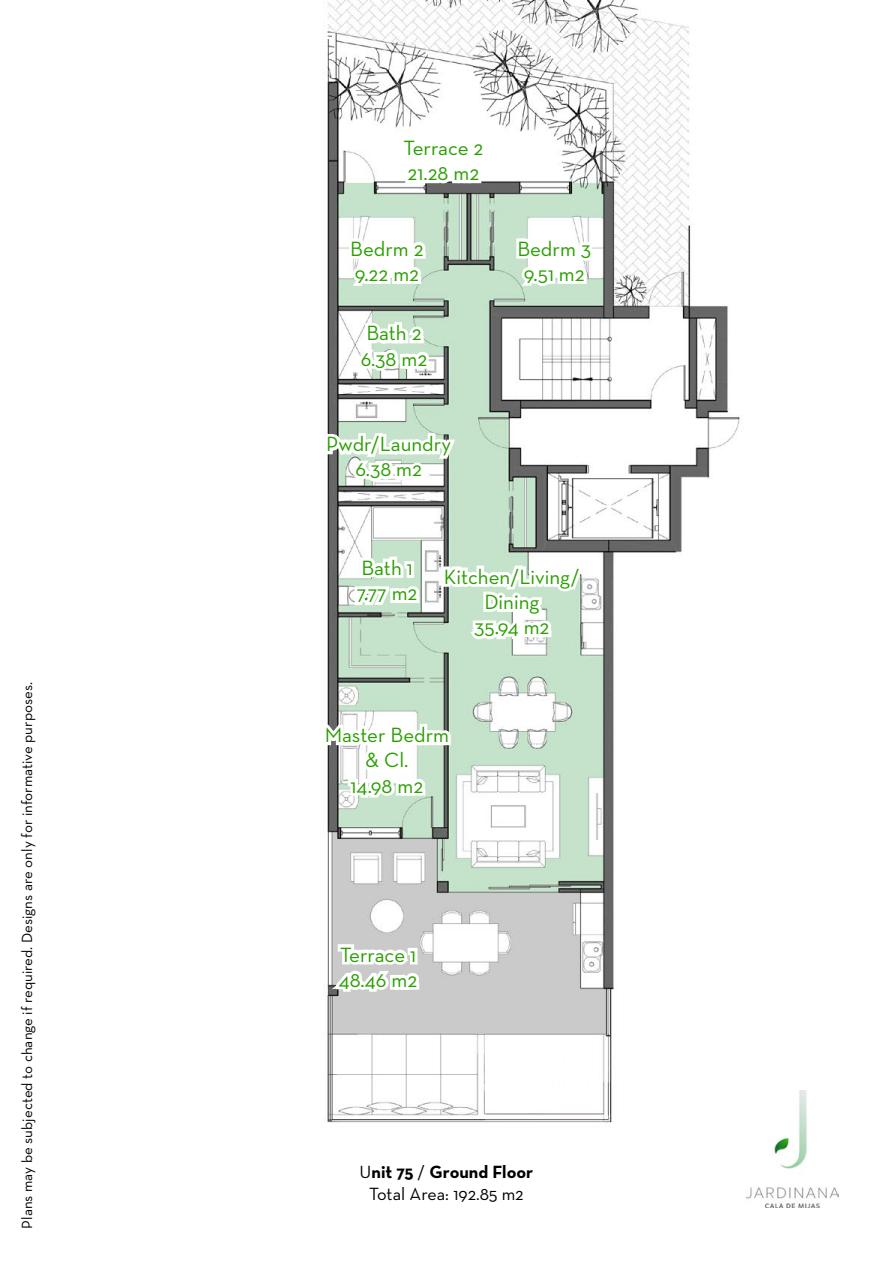
<style>
.page{position:relative;width:893px;height:1263px;background:#fff}
.page>*{position:absolute;margin:0;border:0;box-sizing:border-box;transform-origin:0 0}
.t1{font:21px/25.2px "Neutraface Text";color:#299f00}
.t2{font:18px/21.6px "Neutraface Text";color:#000;text-align:center}
.t3{font:15px "Neutraface Text";color:#000}
.s1{font-weight:700}
</style>
<div class="page">
<img style="left:747px;top:1090px;width:92px;height:118px">
<img style="left:327px;top:0;width:432px;height:1137px">
<svg style="left:398px;top:134px;width:92px;height:65px"></svg>
<svg style="left:337px;top:228px;width:93px;height:72px"></svg>
<svg style="left:327px;top:422px;width:133px;height:74px"></svg>
<svg style="left:348px;top:554px;width:76px;height:65px"></svg>
<svg style="left:333px;top:940px;width:90px;height:66px"></svg>
<svg style="left:504px;top:228px;width:95px;height:72px"></svg>
<svg style="left:353px;top:319px;width:80px;height:66px"></svg>
<svg style="left:439px;top:563px;width:148px;height:90px"></svg>
<svg style="left:327px;top:714px;width:127px;height:98px"></svg>
<p class="t3" style="left:18px;top:1228px;width:548px;rotate:-90deg">Plans may be subjected to change if required. Designs are only for informative purposes.</p>
<p class="t1" style="left:403px;top:135px;width:81px">Terrace 2<br>21.28 m2</p>
<p class="t1" style="left:350px;top:236px;width:75px">Bedrm 2<br>9.22 m2</p>
<p class="t1" style="left:361px;top:320px;width:68px">Bath 2<br>6.38 m2</p>
<p class="t1" style="left:326px;top:431px;width:126px;text-align:center">Pwdr/Laundry<br>6.38 m2</p>
<p class="t1" style="left:517px;top:236px;width:75px;text-align:center">Bedrm 3<br>9.51 m2</p>
<p class="t1" style="left:357px;top:555px;width:62px">Bath 1<br>7.77 m2</p>
<p class="t1" style="left:444px;top:564px;width:137px;text-align:center">Kitchen/Living/<br>Dining<br>35.94 m2</p>
<p class="t1" style="left:325px;top:722px;width:126px;text-align:center">Master Bedrm &amp; Cl.<br>14.98 m2</p>
<p class="t1" style="left:339px;top:941px;width:80px">Terrace 1<br>48.46 m2</p>
<p class="t2" style="left:360px;top:1161px;width:175px">U<span class="s1">nit 75</span> / <span class="s1">Ground Floor<br></span>Total Area: 192.85 m2</p>
</div>
